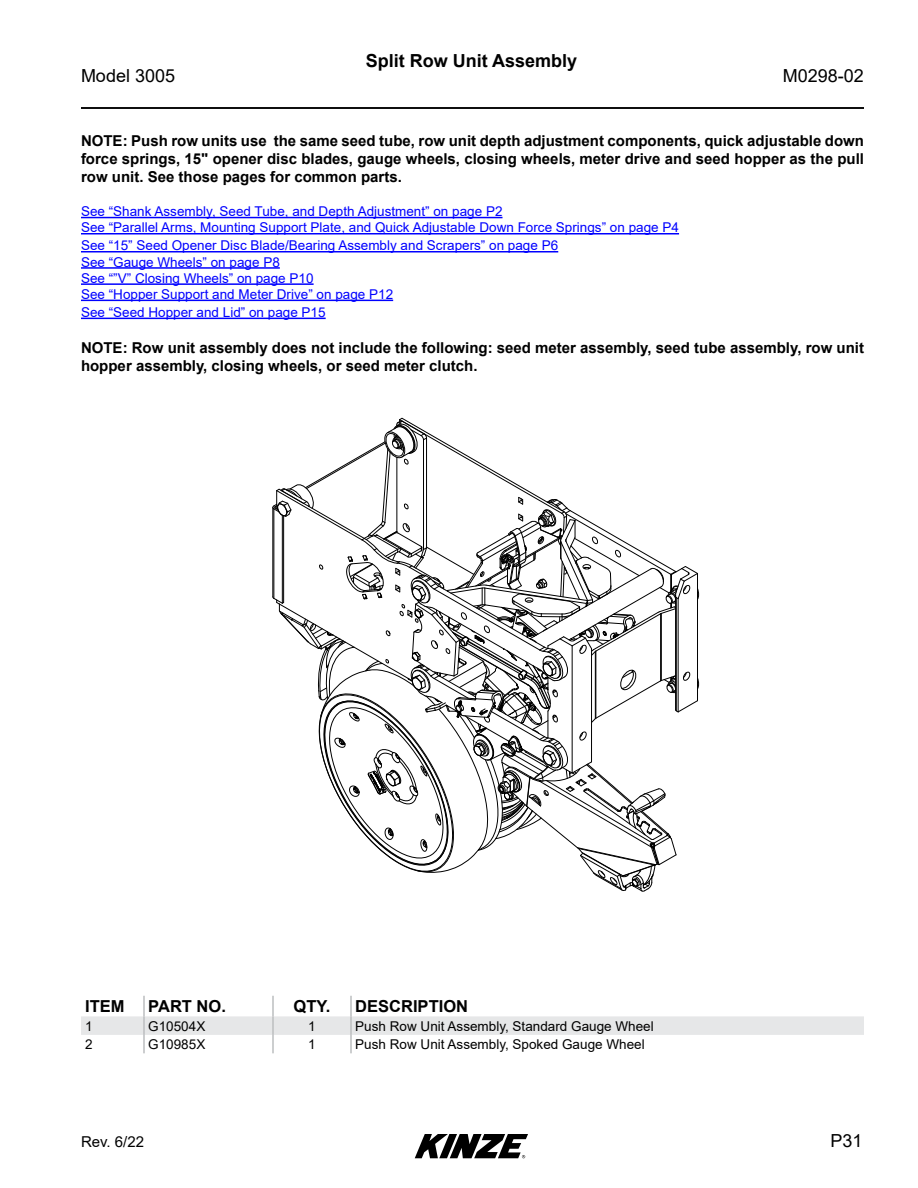
<style>
.page{position:relative;width:918px;height:1188px;background:#fff}
.page>*{position:absolute;margin:0;border:0;box-sizing:border-box;transform-origin:0 0}
.t1{font:700 18px "Arial";color:#000}
.t2{font:18px "Arial";color:#000}
.t3{font:700 16.5px "Arial";color:#000}
.t4{font:700 15px/18px "Arial";color:#000;text-align:justify}
.t5{font:15px "Arial";color:#000}
.t6{font:13.5px/16.2px "Arial";color:#00f}
.t7{font:13.5px "Arial";color:#000}
</style>
<div class="page">
<hr style="left:81px;top:217px;width:422px;height:1px;background:#00f">
<hr style="left:81px;top:233px;width:598px;height:2px;background:#00f">
<hr style="left:81px;top:251px;width:477px;height:2px;background:#00f">
<hr style="left:81px;top:267px;width:199px;height:2px;background:#00f">
<hr style="left:81px;top:283px;width:233px;height:2px;background:#00f">
<hr style="left:81px;top:300px;width:312px;height:1px;background:#00f">
<hr style="left:81px;top:318px;width:245px;height:1px;background:#00f">
<hr style="left:143px;top:996px;width:2px;height:20px;background:#bcbec0">
<hr style="left:272px;top:996px;width:2px;height:20px;background:#bcbec0">
<hr style="left:350px;top:996px;width:2px;height:20px;background:#bcbec0">
<svg style="left:81px;top:1016px;width:783px;height:37px"></svg>
<svg style="left:272px;top:418px;width:427px;height:474px"></svg>
<hr style="left:81px;top:107px;width:783px;height:2px;background:#000">
<svg style="left:415px;top:1134px;width:113px;height:24px"></svg>
<p class="t1" style="left:366px;top:48px;width:213px">Split Row Unit Assembly</p>
<p class="t2" style="left:81px;top:63px;width:96px">Model 3005</p>
<p class="t2" style="left:783px;top:63px;width:83px">M0298-02</p>
<p class="t4" style="left:81px;top:132px;width:785px">NOTE: Push row units use the same seed tube, row unit depth adjustment components, quick adjustable down force springs, 15" opener disc blades, gauge wheels, closing wheels, meter drive and seed hopper as the pull row unit. See those pages for common parts.</p>
<p class="t6" style="left:81px;top:203px;width:600px">See “Shank Assembly, Seed Tube, and Depth Adjustment” on page P2<br>See “Parallel Arms, Mounting Support Plate, and Quick Adjustable Down Force Springs” on page P4</p>
<p class="t6" style="left:81px;top:237px;width:479px">See “15” Seed Opener Disc Blade/Bearing Assembly and Scrapers” on page P6<br>See “Gauge Wheels” on page P8<br>See “”V” Closing Wheels” on page P10<br>See “Hopper Support and Meter Drive” on page P12</p>
<p class="t6" style="left:81px;top:304px;width:246px">See “Seed Hopper and Lid” on page P15</p>
<p class="t4" style="left:81px;top:339px;width:785px">NOTE: Row unit assembly does not include the following: seed meter assembly, seed tube assembly, row unit hopper assembly, closing wheels, or seed meter clutch.</p>
<p class="t3" style="left:85px;top:995px;width:41px">ITEM</p>
<p class="t3" style="left:148px;top:995px;width:79px">PART NO.</p>
<p class="t3" style="left:294px;top:995px;width:38px">QTY.</p>
<p class="t3" style="left:355px;top:995px;width:114px">DESCRIPTION</p>
<p class="t7" style="left:85px;top:1017px;width:9px">1</p>
<p class="t7" style="left:148px;top:1017px;width:59px">G10504X</p>
<p class="t7" style="left:308px;top:1017px;width:9px">1</p>
<p class="t7" style="left:355px;top:1017px;width:300px">Push Row Unit Assembly, Standard Gauge Wheel</p>
<p class="t7" style="left:85px;top:1035px;width:9px">2</p>
<p class="t7" style="left:148px;top:1035px;width:59px">G10985X</p>
<p class="t7" style="left:308px;top:1035px;width:9px">1</p>
<p class="t7" style="left:355px;top:1035px;width:291px">Push Row Unit Assembly, Spoked Gauge Wheel</p>
<p class="t5" style="left:81px;top:1132px;width:65px">Rev. 6/22</p>
<p class="t2" style="left:830px;top:1128px;width:34px">P31</p>
</div>
